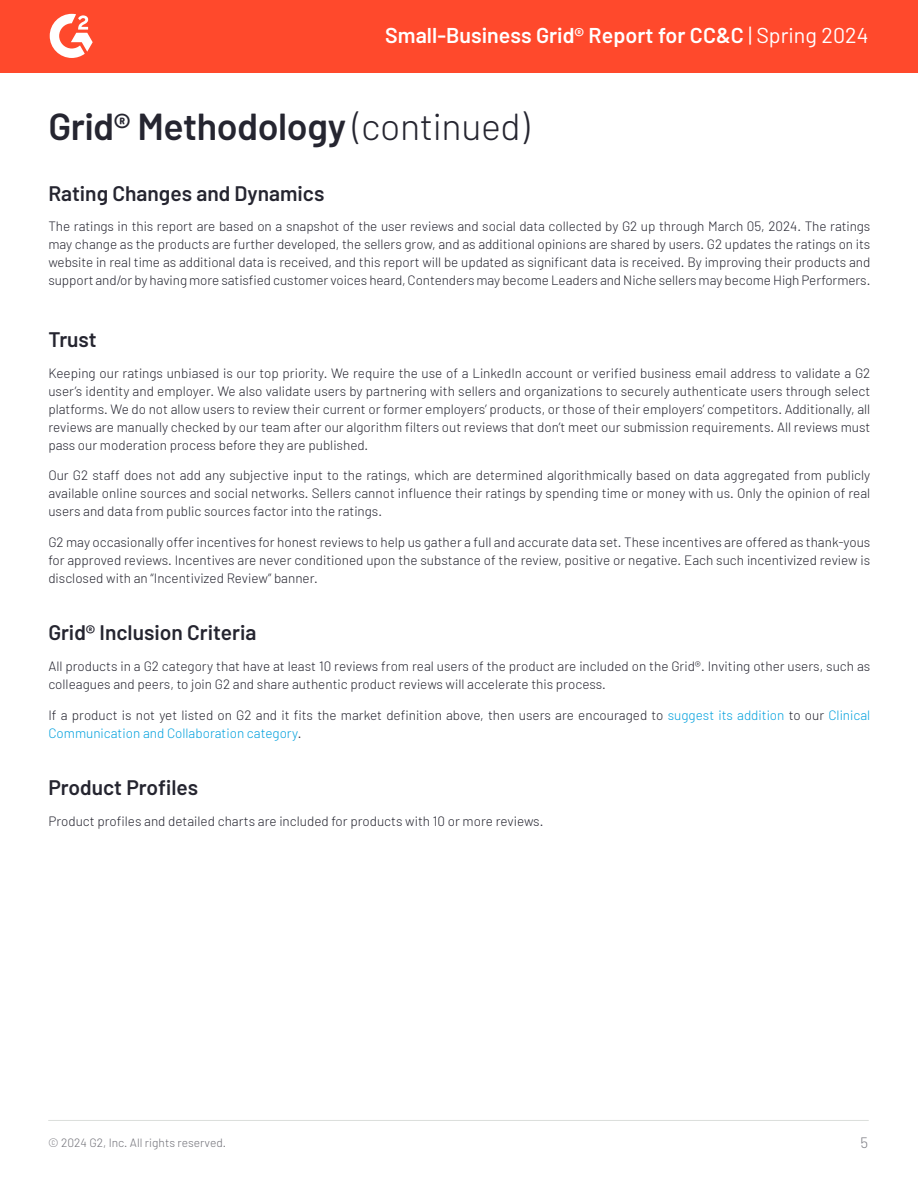
<style>
.page{position:relative;width:918px;height:1188px;background:#fff}
.page>*{position:absolute;margin:0;border:0;box-sizing:border-box;transform-origin:0 0}
.t1{font:600 37.5px "Barlow";letter-spacing:-.01em;color:#252530}
.t2{font:600 21.45px "Barlow";letter-spacing:.005em;color:#fff}
.t3{font:600 21px "Barlow";color:#252530}
.t4{font:300 15px "Barlow";color:#7c7c83}
.t5{font:300 13.5px/18px "Barlow";color:#252530;text-align:justify}
.t6{font:300 12px "Barlow";color:#717178}
.s1{font-weight:400}
.s2{font-weight:300}
.s3{color:#00a0dd}
</style>
<div class="page">
<div style="left:0;top:0;width:918px;height:73px;background:#ff492c"></div>
<hr style="left:48px;top:1120px;width:821px;height:1px;background:#dbdedb">
<svg style="left:50px;top:14px;width:43px;height:44px"></svg>
<h2 class="t2" style="left:385px;top:22px;width:485px">Small-Business Grid® Report for CC&amp;C <span class="s1">| Spring 2024</span></h2>
<h1 class="t1" style="left:48px;top:103px;width:482px">Grid® Methodology <span class="s2">(continued)</span></h1>
<h3 class="t3" style="left:48px;top:180px;width:278px">Rating Changes and Dynamics</h3>
<p class="t5" style="left:48px;top:217px;width:824px">The ratings in this report are based on a snapshot of the user reviews and social data collected by G2 up through March 05, 2024. The ratings may change as the products are further developed, the sellers grow, and as additional opinions are shared by users. G2 updates the ratings on its website in real time as additional data is received, and this report will be updated as significant data is received. By improving their products and support and/or by having more satisfied customer voices heard, Contenders may become Leaders and Niche sellers may become High Performers.</p>
<h3 class="t3" style="left:48px;top:326px;width:50px">Trust</h3>
<p class="t5" style="left:48px;top:363px;width:824px">Keeping our ratings unbiased is our top priority. We require the use of a LinkedIn account or verified business email address to validate a G2 user’s identity and employer. We also validate users by partnering with sellers and organizations to securely authenticate users through select platforms. We do not allow users to review their current or former employers’ products, or those of their employers’ competitors. Additionally, all reviews are manually checked by our team after our algorithm filters out reviews that don’t meet our submission requirements. All reviews must pass our moderation process before they are published.</p>
<p class="t5" style="left:48px;top:466px;width:824px">Our G2 staff does not add any subjective input to the ratings, which are determined algorithmically based on data aggregated from publicly available online sources and social networks. Sellers cannot influence their ratings by spending time or money with us. Only the opinion of real users and data from public sources factor into the ratings.</p>
<p class="t5" style="left:48px;top:533px;width:824px">G2 may occasionally offer incentives for honest reviews to help us gather a full and accurate data set. These incentives are offered as thank-yous for approved reviews. Incentives are never conditioned upon the substance of the review, positive or negative. Each such incentivized review is disclosed with an “Incentivized Review” banner.</p>
<h3 class="t3" style="left:48px;top:620px;width:209px">Grid® Inclusion Criteria</h3>
<p class="t5" style="left:48px;top:657px;width:824px">All products in a G2 category that have at least 10 reviews from real users of the product are included on the Grid®. Inviting other users, such as colleagues and peers, to join G2 and share authentic product reviews will accelerate this process.</p>
<p class="t5" style="left:48px;top:706px;width:823px">If a product is not yet listed on G2 and it fits the market definition above, then users are encouraged to <span class="s3">suggest its addition</span> to our <span class="s3">Clinical<br>Communication and Collaboration category</span>.</p>
<h3 class="t3" style="left:48px;top:775px;width:152px">Product Profiles</h3>
<p class="t5" style="left:48px;top:812px;width:497px">Product profiles and detailed charts are included for products with 10 or more reviews.</p>
<p class="t6" style="left:48px;top:1136px;width:180px">© 2024 G2, Inc. All rights reserved.</p>
<p class="t4" style="left:860px;top:1133px;width:9px">5</p>
</div>
